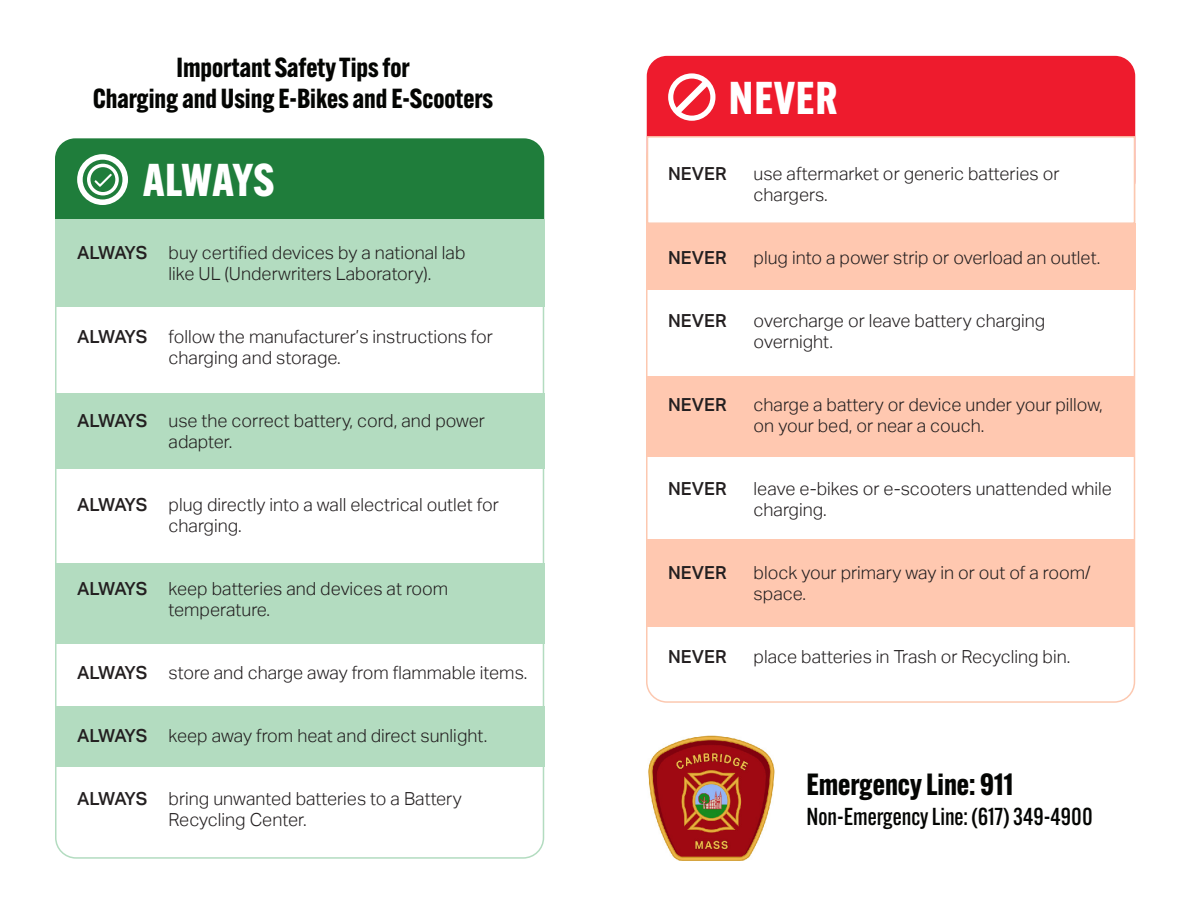
<style>
.page{position:relative;width:1188px;height:918px;background:#fff}
.page>*{position:absolute;margin:0;border:0;box-sizing:border-box;transform-origin:0 0}
.t1{font:700 45px "Alternate Gothic ATF";letter-spacing:.02em;color:#fff}
.t2{font:700 30px "Alternate Gothic ATF";color:#040503}
.t3{font:700 27px "Alternate Gothic ATF";color:#040503}
.t4{font:500 24px "Alternate Gothic ATF";color:#040503}
.t5{font:300 18px/21px "Aktiv Grotesk";color:#231f20}
.t6{font:500 18px "Aktiv Grotesk";letter-spacing:.005em;color:#231f20}
.s1{font-weight:500}
</style>
<div class="page">
<div style="left:55px;top:138px;width:489px;height:146px;background:#1f7d3b;border-radius:20px"></div>
<div style="left:55px;top:706px;width:490px;height:61px;background:#b3dcc0"></div>
<div style="left:55px;top:563px;width:489px;height:81px;background:#b3dcc0"></div>
<div style="left:55px;top:393px;width:489px;height:75px;background:#b3dcc0"></div>
<div style="left:55px;top:219px;width:489px;height:87px;background:#b3dcc0"></div>
<div style="left:647px;top:56px;width:488px;height:146px;background:#ee1b2d;border-radius:20px"></div>
<div style="left:647px;top:539px;width:487px;height:88px;background:#ffc8b0"></div>
<div style="left:647px;top:376px;width:487px;height:81px;background:#ffc8b0"></div>
<div style="left:646px;top:225px;width:490px;height:65px;background:#ffc8b0"></div>
<svg style="left:646px;top:135px;width:490px;height:90px"></svg>
<svg style="left:77px;top:154px;width:51px;height:51px"></svg>
<svg style="left:668px;top:73px;width:47px;height:48px"></svg>
<img style="left:648px;top:735px;width:127px;height:125px">
<p class="t3" style="left:176px;top:50px;width:235px">Important Safety Tips for</p>
<p class="t3" style="left:93px;top:82px;width:402px">Charging and Using E-Bikes and E-Scooters</p>
<p class="t1" style="left:729px;top:70px;width:110px">NEVER</p>
<p class="t1" style="left:143px;top:152px;width:133px">ALWAYS</p>
<p class="t6" style="left:668px;top:163px;width:60px">NEVER</p>
<p class="t5" style="left:754px;top:163px;width:307px">use aftermarket or generic batteries or</p>
<p class="t5" style="left:754px;top:184px;width:76px">chargers.</p>
<p class="t5" style="left:169px;top:242px;width:298px;text-indent:-91px"><span class="s1">ALWAYS</span> buy certified devices by a national lab like UL (Underwriters Laboratory).</p>
<p class="t5" style="left:77px;top:326px;width:417px"><span class="s1">ALWAYS</span> follow the manufacturer’s instructions for</p>
<p class="t5" style="left:169px;top:347px;width:173px">charging and storage.</p>
<p class="t5" style="left:77px;top:410px;width:409px"><span class="s1">ALWAYS</span> use the correct battery, cord, and power</p>
<p class="t5" style="left:169px;top:431px;width:65px">adapter.</p>
<p class="t5" style="left:77px;top:494px;width:423px"><span class="s1">ALWAYS</span> plug directly into a wall electrical outlet for</p>
<p class="t5" style="left:169px;top:515px;width:74px">charging.</p>
<p class="t5" style="left:77px;top:578px;width:373px"><span class="s1">ALWAYS</span> keep batteries and devices at room</p>
<p class="t5" style="left:169px;top:599px;width:103px">temperature.</p>
<p class="t5" style="left:77px;top:662px;width:452px"><span class="s1">ALWAYS</span> store and charge away from flammable items.</p>
<p class="t5" style="left:77px;top:725px;width:412px"><span class="s1">ALWAYS</span> keep away from heat and direct sunlight.</p>
<p class="t5" style="left:77px;top:788px;width:386px"><span class="s1">ALWAYS</span> bring unwanted batteries to a Battery</p>
<p class="t5" style="left:169px;top:809px;width:139px">Recycling Center.</p>
<p class="t6" style="left:668px;top:247px;width:60px">NEVER</p>
<p class="t5" style="left:754px;top:247px;width:348px">plug into a power strip or overload an outlet.</p>
<p class="t6" style="left:668px;top:310px;width:60px">NEVER</p>
<p class="t5" style="left:754px;top:310px;width:293px">overcharge or leave battery charging</p>
<p class="t5" style="left:754px;top:331px;width:81px">overnight.</p>
<p class="t6" style="left:668px;top:394px;width:60px">NEVER</p>
<p class="t5" style="left:754px;top:394px;width:351px">charge a battery or device under your pillow,</p>
<p class="t5" style="left:754px;top:415px;width:232px">on your bed, or near a couch.</p>
<p class="t6" style="left:668px;top:478px;width:60px">NEVER</p>
<p class="t5" style="left:754px;top:478px;width:360px">leave e-bikes or e-scooters unattended while</p>
<p class="t5" style="left:754px;top:499px;width:74px">charging.</p>
<p class="t6" style="left:668px;top:562px;width:60px">NEVER</p>
<p class="t5" style="left:754px;top:562px;width:338px">block your primary way in or out of a room/</p>
<p class="t5" style="left:754px;top:583px;width:54px">space.</p>
<p class="t6" style="left:668px;top:646px;width:60px">NEVER</p>
<p class="t5" style="left:754px;top:646px;width:318px">place batteries in Trash or Recycling bin.</p>
<p class="t2" style="left:806px;top:765px;width:209px">Emergency Line: 911</p>
<p class="t4" style="left:806px;top:801px;width:288px">Non-Emergency Line: (617) 349-4900</p>
</div>
